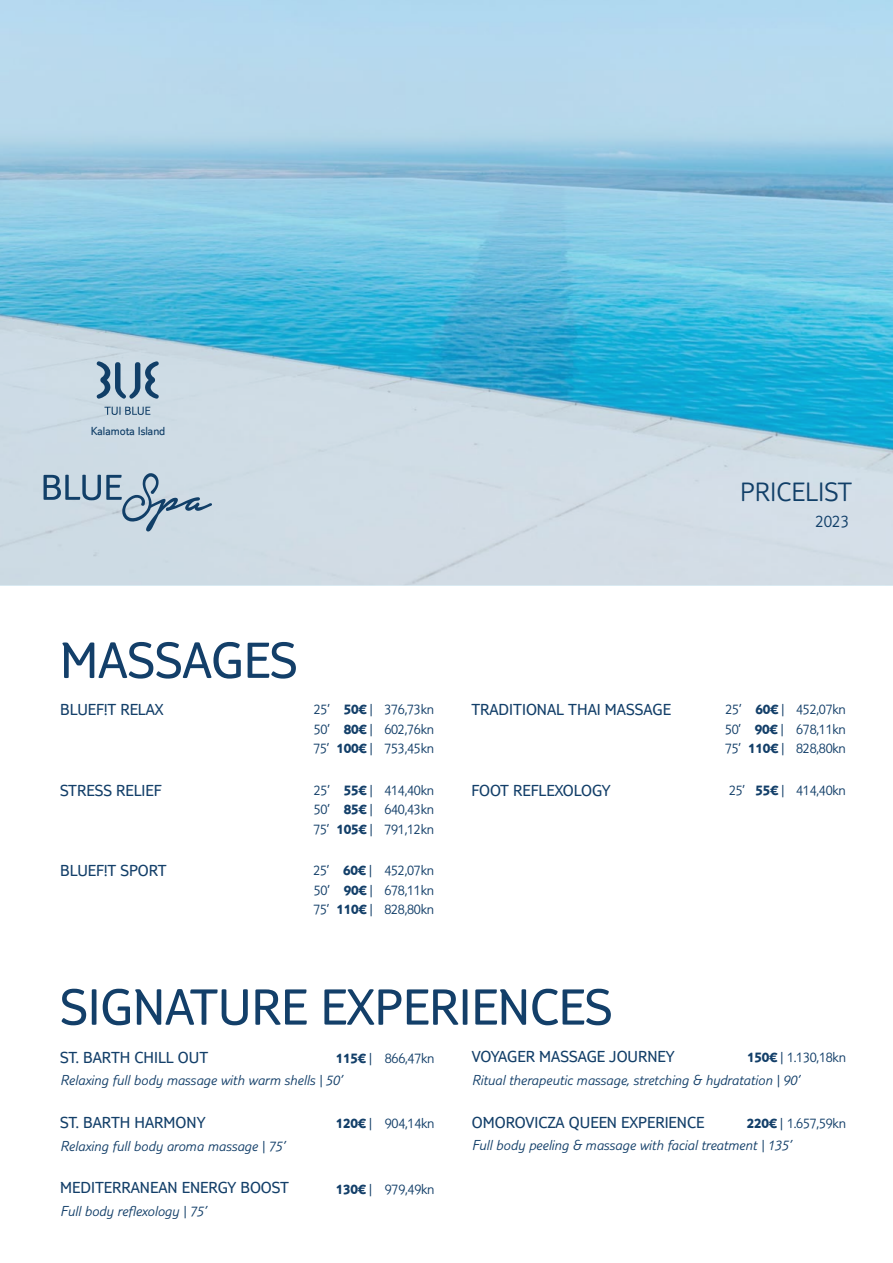
<style>
.page{position:relative;width:893px;height:1263px;background:#fff}
.page>*{position:absolute;margin:0;border:0;box-sizing:border-box;transform-origin:0 0}
.t1{font:52.5px "TUI Type";color:#133f69}
.t2{font:300 27.45px "TUI Type";color:#113f68}
.t3{font:300 18px "TUI Type";color:#113f68}
.t4{font:16.5px "TUI Type";color:#133f69}
.t5{font:300 15px/19.5px "TUI Type";letter-spacing:-.02em;color:#133f69;text-align:justify}
.t6{font:italic 300 15px "TUI Type";color:#133f69}
.t7{font:12.15px "TUI Type";color:#113f68}
.s1{font-weight:700}
</style>
<div class="page">
<img style="left:0;top:0;width:893px;height:585px">
<svg style="left:44px;top:473px;width:168px;height:58px;background:#aec1cf"></svg>
<svg style="left:96px;top:361px;width:63px;height:38px;background:#88a2b7"></svg>
<svg style="left:104px;top:407px;width:46px;height:8px"></svg>
<p class="t7" style="left:91px;top:424px;width:76px">Kalamota Island</p>
<h1 class="t1" style="left:60px;top:631px;width:239px">MASSAGES</h1>
<p class="t4" style="left:60px;top:701px;width:105px">BLUEF!T RELAX</p>
<p class="t4" style="left:60px;top:781px;width:103px">STRESS RELIEF</p>
<p class="t4" style="left:60px;top:861px;width:108px">BLUEF!T SPORT</p>
<p class="t5" style="left:313px;top:699px;width:122px">25’ <span class="s1">50€</span> | 376,73kn 50’ <span class="s1">80€</span> | 602,76kn 75’ <span class="s1">100€</span> | 753,45kn</p>
<p class="t5" style="left:313px;top:780px;width:122px">25’ <span class="s1">55€</span> | 414,40kn 50’ <span class="s1">85€</span> | 640,43kn 75’ <span class="s1">105€</span> | 791,12kn</p>
<p class="t5" style="left:313px;top:860px;width:122px">25’ <span class="s1">60€</span> | 452,07kn 50’ <span class="s1">90€</span> | 678,11kn 75’ <span class="s1">110€</span> | 828,80kn</p>
<p class="t4" style="left:471px;top:701px;width:201px">TRADITIONAL THAI MASSAGE</p>
<p class="t4" style="left:471px;top:781px;width:141px">FOOT REFLEXOLOGY</p>
<h1 class="t1" style="left:60px;top:977px;width:554px">SIGNATURE EXPERIENCES</h1>
<h2 class="t2" style="left:740px;top:476px;width:113px">PRICELIST</h2>
<p class="t3" style="left:815px;top:510px;width:35px">2023</p>
<p class="t5" style="left:725px;top:699px;width:122px">25’ <span class="s1">60€</span> | 452,07kn 50’ <span class="s1">90€</span> | 678,11kn 75’ <span class="s1">110€</span> | 828,80kn</p>
<p class="t5" style="left:729px;top:779px;width:118px">25’ <span class="s1">55€</span> | 414,40kn</p>
<p class="t4" style="left:472px;top:1047px;width:204px">VOYAGER MASSAGE JOURNEY</p>
<p class="t6" style="left:472px;top:1071px;width:329px">Ritual therapeutic massage, stretching &amp; hydratation | 90’</p>
<p class="t4" style="left:60px;top:1048px;width:149px">ST. BARTH CHILL OUT</p>
<p class="t6" style="left:60px;top:1072px;width:283px">Relaxing full body massage with warm shells | 50’</p>
<p class="t5" style="left:336px;top:1048px;width:100px"><span class="s1">115€</span> | 866,47kn</p>
<p class="t5" style="left:747px;top:1047px;width:100px"><span class="s1">150€</span> | 1.130,18kn</p>
<p class="t4" style="left:60px;top:1113px;width:147px">ST. BARTH HARMONY</p>
<p class="t6" style="left:60px;top:1137px;width:226px">Relaxing full body aroma massage | 75’</p>
<p class="t4" style="left:60px;top:1178px;width:230px">MEDITERRANEAN ENERGY BOOST</p>
<p class="t6" style="left:60px;top:1202px;width:147px">Full body reflexology | 75’</p>
<p class="t5" style="left:336px;top:1113px;width:100px"><span class="s1">120€</span> | 904,14kn</p>
<p class="t5" style="left:336px;top:1179px;width:100px"><span class="s1">130€</span> | 979,49kn</p>
<p class="t4" style="left:472px;top:1113px;width:234px">OMOROVICZA QUEEN EXPERIENCE</p>
<p class="t6" style="left:472px;top:1136px;width:321px">Full body peeling &amp; massage with facial treatment | 135’</p>
<p class="t5" style="left:747px;top:1113px;width:101px"><span class="s1">220€</span> | 1.657,59kn</p>
</div>
